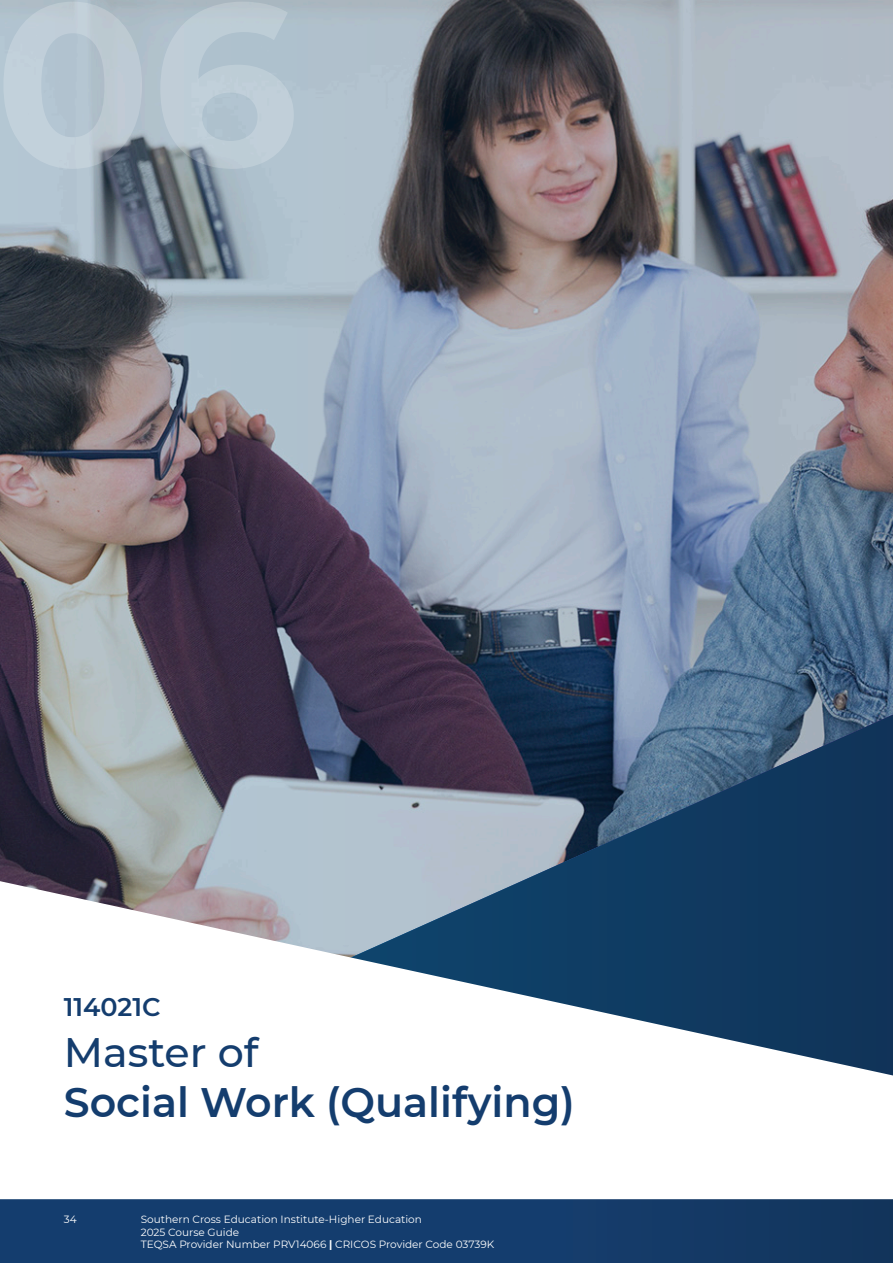
<style>
.page{position:relative;width:893px;height:1263px;background:#fff}
.page>*{position:absolute;margin:0;border:0;box-sizing:border-box;transform-origin:0 0}
.t1{font:600 41.1px "Montserrat";color:#143d6e}
.t2{font:500 41.1px "Montserrat";color:#143d6e}
.Headings_2_Pages{font:600 25.5px "Montserrat";color:#143d6e}
.t3{font:10.5px/12.6px "Montserrat";color:#fff}
.s1{font-weight:700}
</style>
<div class="page">
<div style="left:0;top:1199px;width:893px;height:64px;background:linear-gradient(to right,#143f73,#133862)"></div>
<img style="left:0;top:0;width:893px;height:876px">
<svg style="left:342px;top:715px;width:551px;height:161px;background:#485e79"></svg>
<svg style="left:0;top:876px;width:893px;height:200px"></svg>
<p class="Headings_2_Pages" style="left:64px;top:989px;width:98px">114021C</p>
<p class="t2" style="left:64px;top:1024px;width:196px">Master of</p>
<p class="t1" style="left:64px;top:1073px;width:512px">Social Work (Qualifying)</p>
<p class="t3" style="left:64px;top:1212px;width:14px">34</p>
<p class="t3" style="left:141px;top:1212px;width:355px">Southern Cross Education Institute-Higher Education<br>2025 Course Guide<br>TEQSA Provider Number PRV14066 <span class="s1">|</span> CRICOS Provider Code 03739K</p>
</div>
